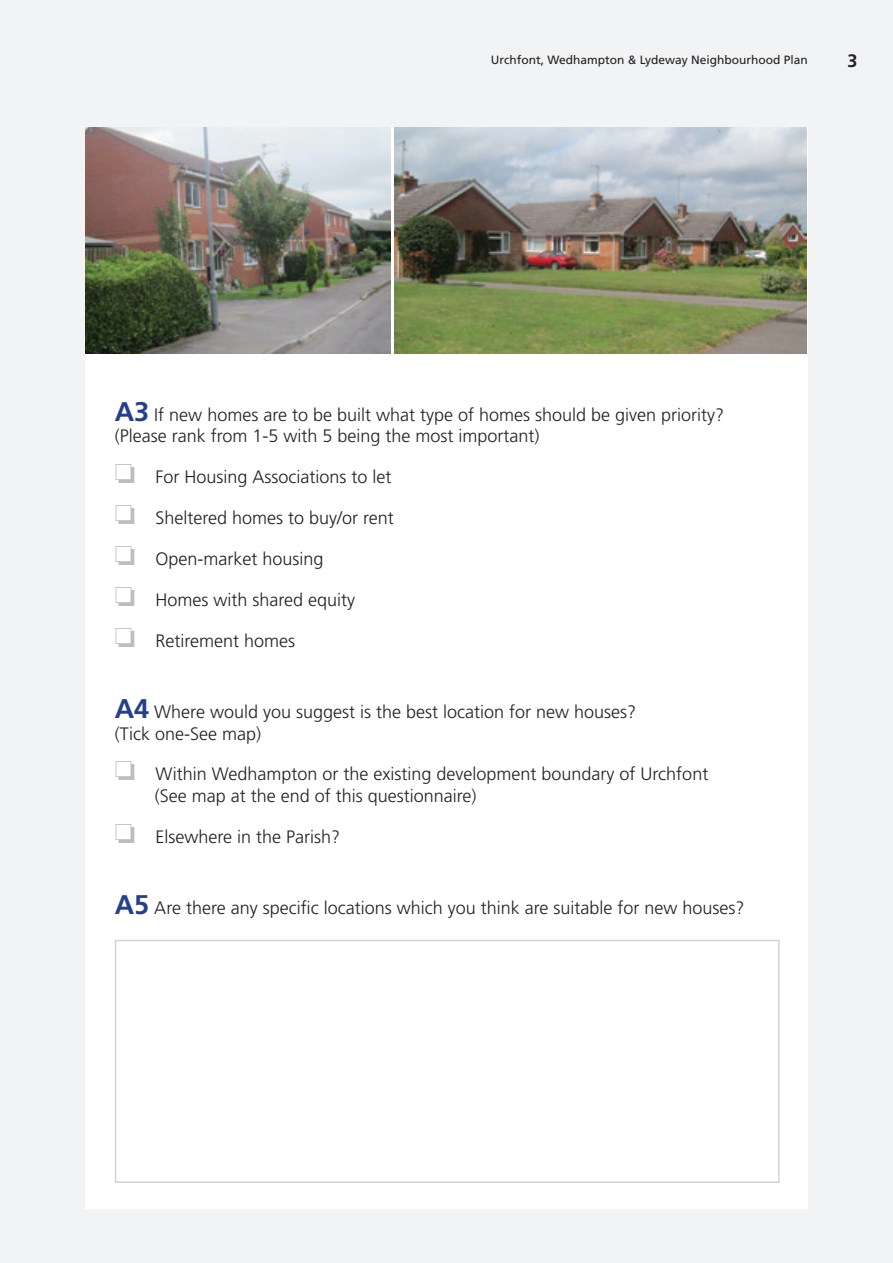
<style>
.page{position:relative;width:893px;height:1263px;background:#f2f3f4}
.page>*{position:absolute;margin:0;border:0;box-sizing:border-box;transform-origin:0 0}
.Text{font:300 18px/21.6px "Frutiger";color:#231f20}
.t1{font:700 18px "Frutiger";color:#231f20}
.t2{font:12px "Frutiger";color:#231f20}
.s1{font-weight:700;font-size:27px;color:#253f8e}
.s2{color:#bcbdc0}
</style>
<div class="page">
<div style="left:85px;top:128px;width:723px;height:1081px;background:#fff"></div>
<img style="left:85px;top:128px;width:305px;height:225px">
<img style="left:394px;top:128px;width:413px;height:225px">
<div style="left:115px;top:940px;width:665px;height:243px;border:2px solid #d1d2d4"></div>
<p class="t2" style="left:491px;top:53px;width:319px">Urchfont, Wedhampton &amp; Lydeway Neighbourhood Plan</p>
<p class="t1" style="left:847px;top:50px;width:12px">3</p>
<p class="Text" style="left:115px;top:404px;width:611px"><span class="s1">A3</span> If new homes are to be built what type of homes should be given priority? (Please rank from 1-5 with 5 being the most important)</p>
<p class="Text" style="left:115px;top:466px;width:278px"><span class="s2">❏</span> For Housing Associations to let</p>
<p class="Text" style="left:115px;top:507px;width:280px"><span class="s2">❏</span> Sheltered homes to buy/or rent</p>
<p class="Text" style="left:115px;top:548px;width:210px"><span class="s2">❏</span> Open-market housing</p>
<p class="Text" style="left:115px;top:589px;width:242px"><span class="s2">❏</span> Homes with shared equity</p>
<p class="Text" style="left:115px;top:630px;width:182px"><span class="s2">❏</span> Retirement homes</p>
<p class="Text" style="left:115px;top:701px;width:523px"><span class="s1">A4</span> Where would you suggest is the best location for new houses? (Tick one-See map)</p>
<p class="Text" style="left:155px;top:763px;width:555px;text-indent:-40px"><span class="s2">❏</span> Within Wedhampton or the existing development boundary of Urchfont (See map at the end of this questionnaire)</p>
<p class="Text" style="left:115px;top:826px;width:227px"><span class="s2">❏</span> Elsewhere in the Parish?</p>
<p class="Text" style="left:115px;top:897px;width:631px"><span class="s1">A5</span> Are there any specific locations which you think are suitable for new houses?</p>
</div>
